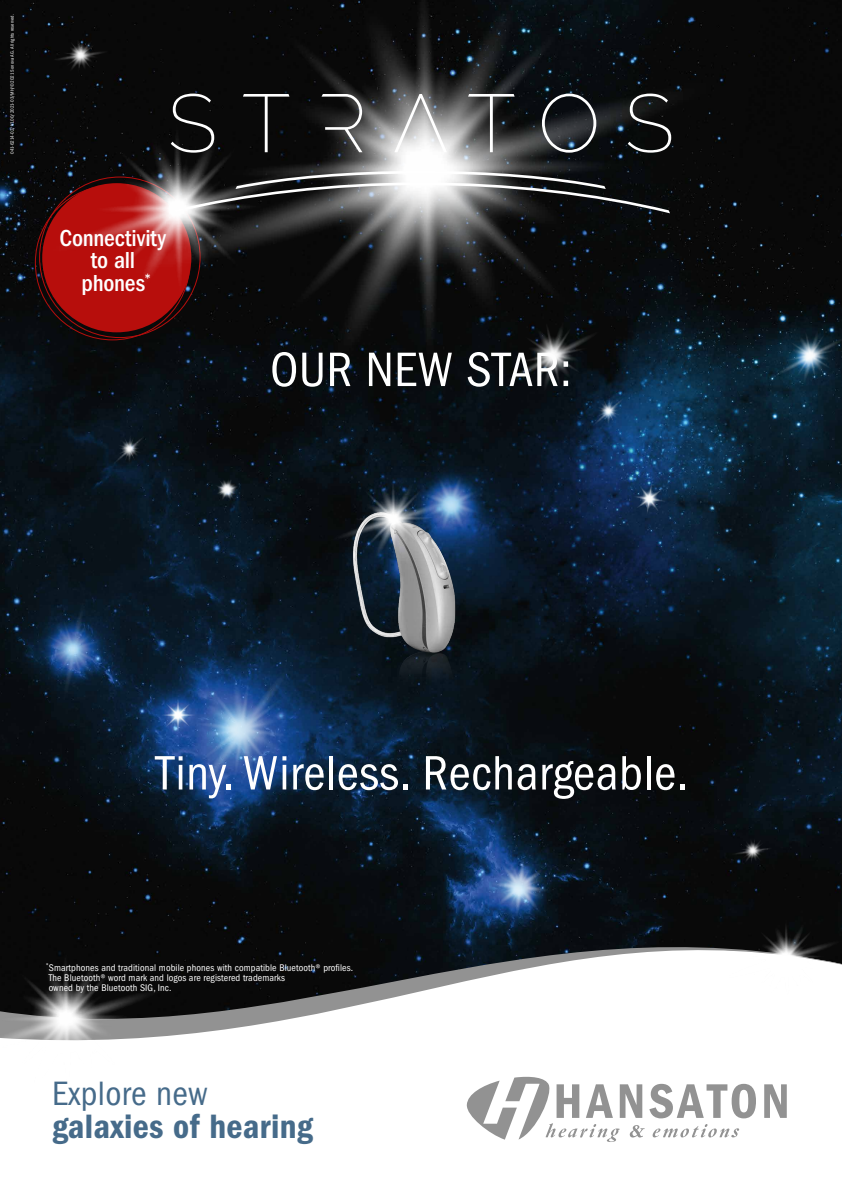
<style>
.page{position:relative;width:842px;height:1191px;background:#fff}
.page>*{position:absolute;margin:0;border:0;box-sizing:border-box;transform-origin:0 0}
.t1{font:condensed 50px "Franklin Gothic";letter-spacing:.01em;color:#fff}
.t2{font:600 condensed 35px "Franklin Gothic";letter-spacing:.01em;color:#466b8a}
.t3{font:condensed 35px "Franklin Gothic";letter-spacing:.01em;color:#466b8a}
.t4{font:500 condensed 24px/22.5px "Franklin Gothic";letter-spacing:-.01em;color:#fff;text-align:center}
.t5{font:condensed 10px/10px "Franklin Gothic";letter-spacing:.01em;color:#fff}
.t6{font:condensed 5px "Franklin Gothic";letter-spacing:.005em;color:#fff}
</style>
<div class="page">
<img style="left:0;top:0;width:842px;height:895px">
<svg style="left:0;top:895px;width:842px;height:142px"></svg>
<svg style="left:764px;top:1084px;width:23px;height:33px"></svg>
<svg style="left:466px;top:1076px;width:290px;height:66px"></svg>
<img style="left:284px;top:478px;width:217px;height:219px">
<div style="left:42px;top:183px;width:149px;height:149px;background:#b70e0c;border-radius:50%"></div>
<img style="left:136px;top:0;width:570px;height:370px">
<img style="left:332px;top:475px;width:122px;height:87px">
<img style="left:0;top:950px;width:161px;height:91px">
<img style="left:393px;top:457px;width:118px;height:95px">
<img style="left:16px;top:585px;width:115px;height:128px">
<img style="left:144px;top:638px;width:194px;height:184px">
<img style="left:493px;top:308px;width:119px;height:95px">
<img style="left:765px;top:320px;width:77px;height:72px">
<img style="left:619px;top:475px;width:61px;height:48px">
<img style="left:202px;top:470px;width:49px;height:38px">
<img style="left:150px;top:695px;width:56px;height:40px">
<img style="left:729px;top:832px;width:48px;height:37px">
<img style="left:583px;top:388px;width:52px;height:46px">
<img style="left:104px;top:426px;width:52px;height:46px">
<img style="left:49px;top:31px;width:63px;height:49px">
<img style="left:469px;top:850px;width:103px;height:73px">
<img style="left:729px;top:917px;width:113px;height:80px">
<img style="left:54px;top:122px;width:244px;height:172px">
<p class="t6" style="left:9px;top:154px;width:141px;rotate:-90deg">041-6214-02/V1.00/2021-03/MH/©2021 Sonova AG. All rights reserved.</p>
<h3 class="t4" style="left:60px;top:227px;width:108px">Connectivity to all phones<sup>*</sup></h3>
<h1 class="t1" style="left:270px;top:341px;width:303px">OUR NEW STAR:</h1>
<h1 class="t1" style="left:156px;top:745px;width:534px">Tiny. Wireless. Rechargeable.</h1>
<p class="t5" style="left:49px;top:962px;width:306px;text-indent:-3px"><sup>*</sup>Smartphones and traditional mobile phones with compatible Bluetooth® profiles.<br>The Bluetooth® word mark and logos are registered trademarks<br>owned by the Bluetooth SIG, Inc.</p>
<h2 class="t3" style="left:52px;top:1074px;width:157px">Explore new</h2>
<h2 class="t2" style="left:52px;top:1106px;width:262px">galaxies of hearing</h2>
</div>
